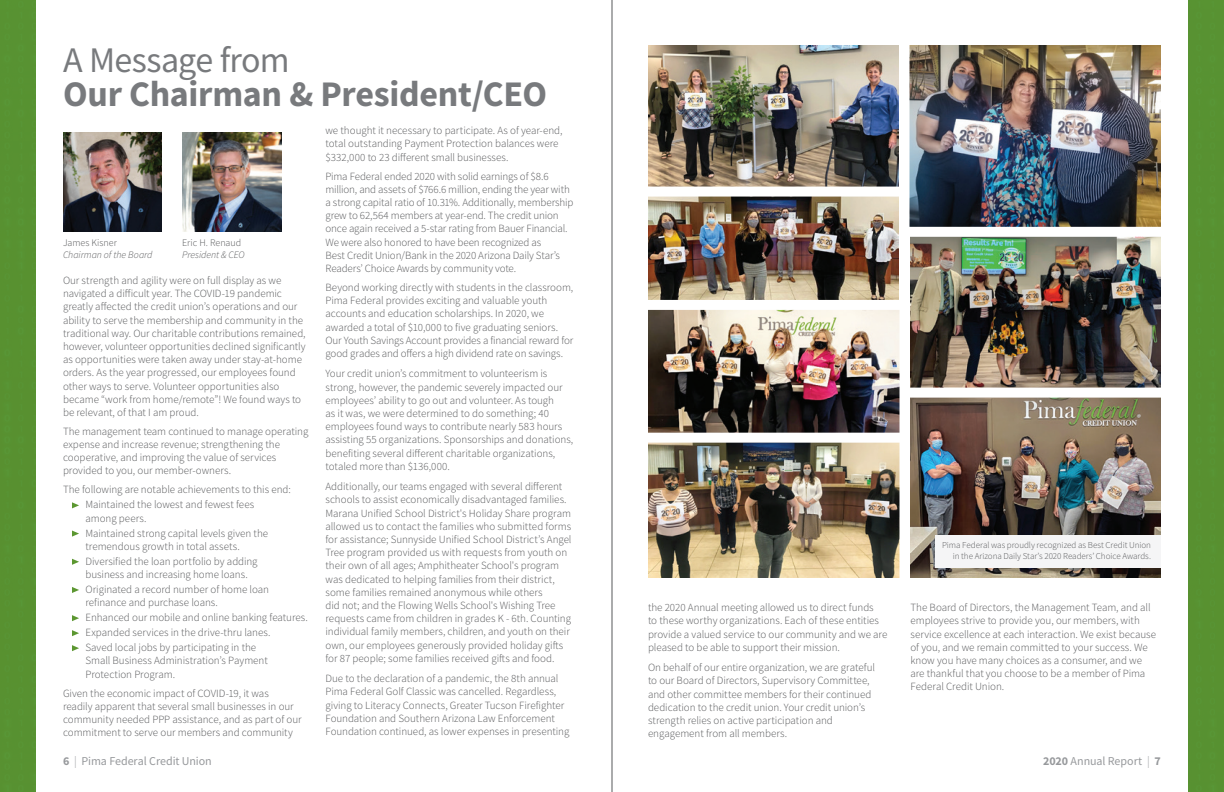
<style>
.page{position:relative;width:1224px;height:792px;background:#fff}
.page>*{position:absolute;margin:0;border:0;box-sizing:border-box;transform-origin:0 0}
.t1{font:700 36px "Source Sans Pro";letter-spacing:-.01em;color:#787a7d}
.t2{font:36px "Source Sans Pro";letter-spacing:-.02em;color:#787a7d}
.t3{font:12px "Source Sans Pro";letter-spacing:-.01em;color:#97999c}
.t4{font:300 11px/13.2px "Source Sans Pro";letter-spacing:-.005em;color:#57585a}
.t5{font:italic 300 10px "Source Sans Pro";letter-spacing:-.005em;color:#57585a}
.t6{font:300 10px "Source Sans Pro";letter-spacing:-.005em;color:#57585a}
.t7{font:300 9px/10.8px "Source Sans Pro";letter-spacing:-.005em;color:#57585a;text-align:right}
.s1{font-weight:700}
.s2{font-weight:300}
</style>
<div class="page">
<div style="left:0;top:0;width:36px;height:792px;background:#589131"></div>
<div style="left:1188px;top:0;width:36px;height:792px;background:#589131"></div>
<svg style="left:72px;top:502px;width:7px;height:6px"></svg>
<svg style="left:72px;top:531px;width:7px;height:6px"></svg>
<svg style="left:72px;top:559px;width:7px;height:6px"></svg>
<svg style="left:72px;top:587px;width:7px;height:6px"></svg>
<svg style="left:72px;top:615px;width:7px;height:6px"></svg>
<svg style="left:72px;top:630px;width:7px;height:6px"></svg>
<svg style="left:72px;top:645px;width:7px;height:6px"></svg>
<img style="left:63px;top:132px;width:99px;height:99px">
<img style="left:182px;top:132px;width:99px;height:99px">
<img style="left:910px;top:237px;width:251px;height:151px">
<img style="left:648px;top:45px;width:250px;height:255px">
<img style="left:910px;top:398px;width:251px;height:179px">
<img style="left:910px;top:45px;width:251px;height:182px">
<img style="left:648px;top:310px;width:252px;height:123px">
<div style="left:935px;top:535px;width:226px;height:32px;background:#f5f5f6"></div>
<img style="left:648px;top:443px;width:252px;height:134px">
<div style="left:646px;top:187px;width:258px;height:10px;background:#fff"></div>
<hr style="left:612px;top:0;width:1px;height:792px;background:#57585a">
<h1 class="t2" style="left:63px;top:37px;width:228px">A Message from</h1>
<h1 class="t1" style="left:63px;top:70px;width:486px">Our Chairman &amp; President/CEO</h1>
<p class="t6" style="left:63px;top:236px;width:56px">James Kisner</p>
<p class="t5" style="left:63px;top:248px;width:91px">Chairman of the Board</p>
<p class="t6" style="left:182px;top:236px;width:61px">Eric H. Renaud</p>
<p class="t5" style="left:182px;top:248px;width:64px">President &amp; CEO</p>
<p class="t4" style="left:63px;top:274px;width:244px">Our strength and agility were on full display as we navigated a difficult year. The COVID-19 pandemic greatly affected the credit union’s operations and our ability to serve the membership and community in the traditional way. Our charitable contributions remained, however, volunteer opportunities declined significantly as opportunities were taken away under stay-at-home orders. As the year progressed, our employees found other ways to serve. Volunteer opportunities also became “work from home/remote”! We found ways to be relevant, of that I am proud.</p>
<p class="t4" style="left:63px;top:425px;width:247px">The management team continued to manage operating expense and increase revenue; strengthening the cooperative, and improving the value of services provided to you, our member-owners.</p>
<p class="t4" style="left:85px;top:482px;width:207px;line-height:15px;text-indent:-22px">The following are notable achievements to this end:<br>Maintained the lowest and fewest fees</p>
<p class="t4" style="left:85px;top:510px;width:184px;line-height:15px">among peers.<br>Maintained strong capital levels given the</p>
<p class="t4" style="left:85px;top:539px;width:174px;line-height:15px">tremendous growth in total assets.<br>Diversified the loan portfolio by adding</p>
<p class="t4" style="left:85px;top:567px;width:185px;line-height:15px">business and increasing home loans.<br>Originated a record number of home loan</p>
<p class="t4" style="left:85px;top:595px;width:224px;line-height:15px">refinance and purchase loans.<br>Enhanced our mobile and online banking features.<br>Expanded services in the drive-thru lanes.<br>Saved local jobs by participating in the</p>
<p class="t4" style="left:85px;top:654px;width:184px">Small Business Administration’s Payment<br>Protection Program.</p>
<p class="t4" style="left:63px;top:686px;width:240px">Given the economic impact of COVID-19, it was<br>readily apparent that several small businesses in our community needed PPP assistance, and as part of our commitment to serve our members and community</p>
<p class="t4" style="left:326px;top:124px;width:239px">we thought it necessary to participate. As of year-end, total outstanding Payment Protection balances were $332,000 to 23 different small businesses.</p>
<p class="t4" style="left:326px;top:169px;width:249px">Pima Federal ended 2020 with solid earnings of $8.6 million, and assets of $766.6 million, ending the year with a strong capital ratio of 10.31%. Additionally, membership grew to 62,564 members at year-end. The credit union once again received a 5-star rating from Bauer Financial.<br>We were also honored to have been recognized as<br>Best Credit Union/Bank in the 2020 Arizona Daily Star’s Readers’ Choice Awards by community vote.</p>
<p class="t4" style="left:326px;top:281px;width:249px">Beyond working directly with students in the classroom, Pima Federal provides exciting and valuable youth accounts and education scholarships. In 2020, we awarded a total of $10,000 to five graduating seniors.<br>Our Youth Savings Account provides a financial reward for good grades and offers a high dividend rate on savings.</p>
<p class="t4" style="left:326px;top:367px;width:249px">Your credit union’s commitment to volunteerism is strong, however, the pandemic severely impacted our employees’ ability to go out and volunteer. As tough<br>as it was, we were determined to do something; 40 employees found ways to contribute nearly 583 hours assisting 55 organizations. Sponsorships and donations, benefiting several different charitable organizations, totaled more than $136,000.</p>
<p class="t4" style="left:326px;top:480px;width:248px">Additionally, our teams engaged with several different schools to assist economically disadvantaged families.<br>Marana Unified School District's Holiday Share program allowed us to contact the families who submitted forms for assistance; Sunnyside Unified School District’s Angel Tree program provided us with requests from youth on their own of all ages; Amphitheater School's program was dedicated to helping families from their district, some families remained anonymous while others<br>did not; and the Flowing Wells School's Wishing Tree requests came from children in grades K - 6th. Counting individual family members, children, and youth on their own, our employees generously provided holiday gifts for 87 people; some families received gifts and food.</p>
<p class="t4" style="left:326px;top:672px;width:245px">Due to the declaration of a pandemic, the 8th annual Pima Federal Golf Classic was cancelled. Regardless, giving to Literacy Connects, Greater Tucson Firefighter Foundation and Southern Arizona Law Enforcement Foundation continued, as lower expenses in presenting</p>
<p class="t4" style="left:648px;top:601px;width:241px">the 2020 Annual meeting allowed us to direct funds<br>to these worthy organizations. Each of these entities provide a valued service to our community and we are pleased to be able to support their mission.</p>
<p class="t4" style="left:648px;top:661px;width:229px">On behalf of our entire organization, we are grateful to our Board of Directors, Supervisory Committee, and other committee members for their continued dedication to the credit union. Your credit union’s strength relies on active participation and engagement from all members.</p>
<p class="t7" style="left:942px;top:540px;width:210px">Pima Federal was proudly recognized as Best Credit Union in the Arizona Daily Star’s 2020 Readers’ Choice Awards.</p>
<p class="t4" style="left:910px;top:601px;width:247px">The Board of Directors, the Management Team, and all employees strive to provide you, our members, with service excellence at each interaction. We exist because of you, and we remain committed to your success. We know you have many choices as a consumer, and we are thankful that you choose to be a member of Pima Federal Credit Union.</p>
<p class="t3" style="left:63px;top:753px;width:150px"><span class="s1">6</span> <span class="s2">|</span> Pima Federal Credit Union</p>
<p class="t3" style="left:1043px;top:753px;width:119px"><span class="s1">2020</span> Annual Report <span class="s2">|</span> <span class="s1">7</span></p>
</div>
